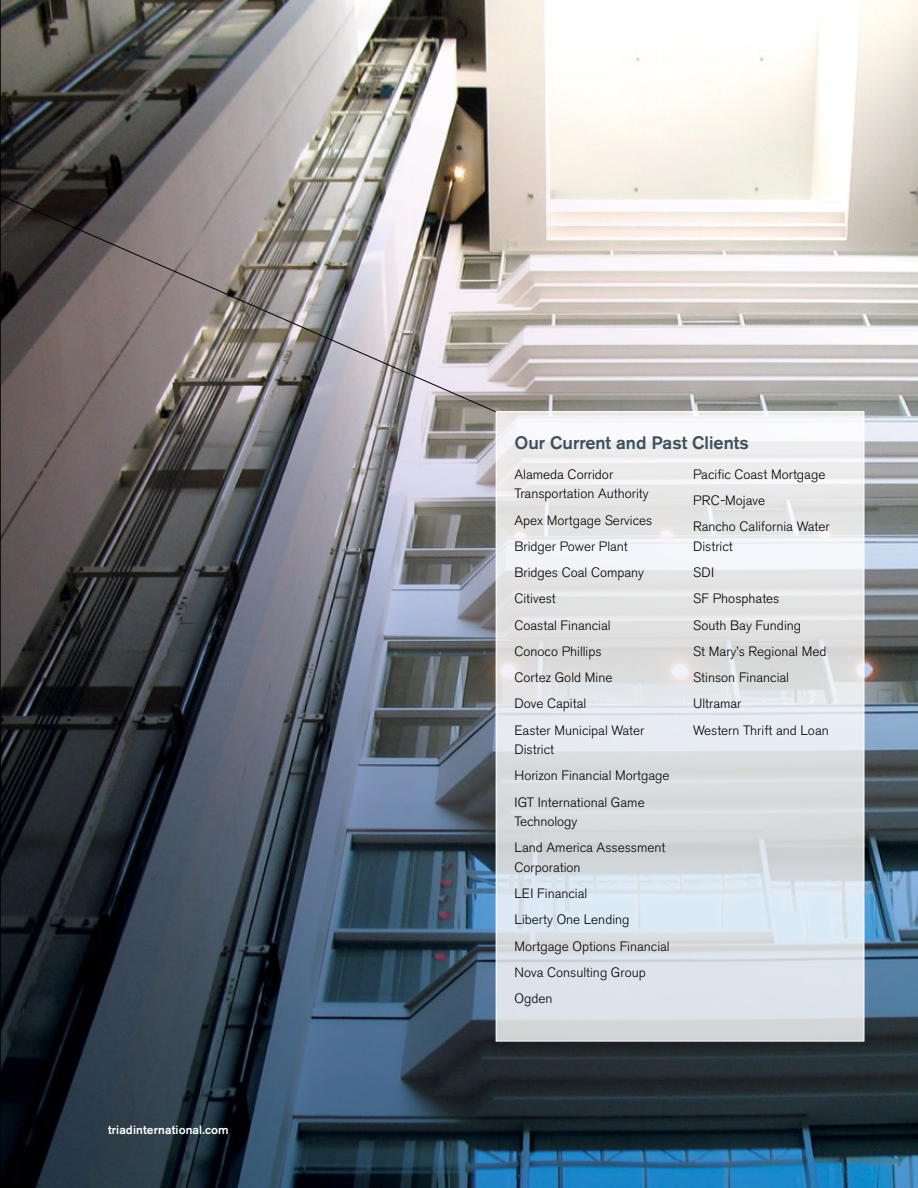
<style>
.page{position:relative;width:918px;height:1188px;background:#fff}
.page>*{position:absolute;margin:0;border:0;box-sizing:border-box;transform-origin:0 0}
.t1{font:500 18px "Akzidenz Grotesk BE";color:#3d505a}
.t2{font:300 13.5px/26.2px "Akzidenz Grotesk BE";color:#000}
.t3{font:500 12px "Akzidenz Grotesk BE";letter-spacing:.01em;color:#fff}
</style>
<div class="page">
<img style="left:1px;top:0;width:917px;height:1188px">
<hr style="left:0;top:0;width:1px;height:1188px;background:#000">
<img style="left:0;top:110px;width:497px;height:303px">
<svg style="left:498px;top:413px;width:364px;height:627px"></svg>
<p class="t3" style="left:108px;top:1122px;width:122px">triadinternational.com</p>
<h1 class="t1" style="left:514px;top:431px;width:236px">Our Current and Past Clients</h1>
<p class="t2" style="left:514px;top:465px;width:136px;line-height:19.5px">Alameda Corridor<br>Transportation Authority</p>
<p class="t2" style="left:514px;top:507px;width:139px">Apex Mortgage Services<br>Bridger Power Plant<br>Bridges Coal Company<br>Citivest<br>Coastal Financial<br>Conoco Phillips<br>Cortez Gold Mine<br>Dove Capital<br>Easter Municipal Water</p>
<p class="t2" style="left:514px;top:737px;width:156px">District<br>Horizon Financial Mortgage<br>IGT International Game</p>
<p class="t2" style="left:514px;top:809px;width:153px">Technology<br>Land America Assessment</p>
<p class="t2" style="left:514px;top:854px;width:157px">Corporation<br>LEI Financial<br>Liberty One Lending<br>Mortgage Options Financial<br>Nova Consulting Group<br>Ogden</p>
<p class="t2" style="left:693px;top:461px;width:138px">Pacific Coast Mortgage<br>PRC-Mojave<br>Rancho California Water</p>
<p class="t2" style="left:693px;top:533px;width:137px">District<br>SDI<br>SF Phosphates<br>South Bay Funding<br>St Mary’s Regional Med<br>Stinson Financial<br>Ultramar<br>Western Thrift and Loan</p>
</div>
